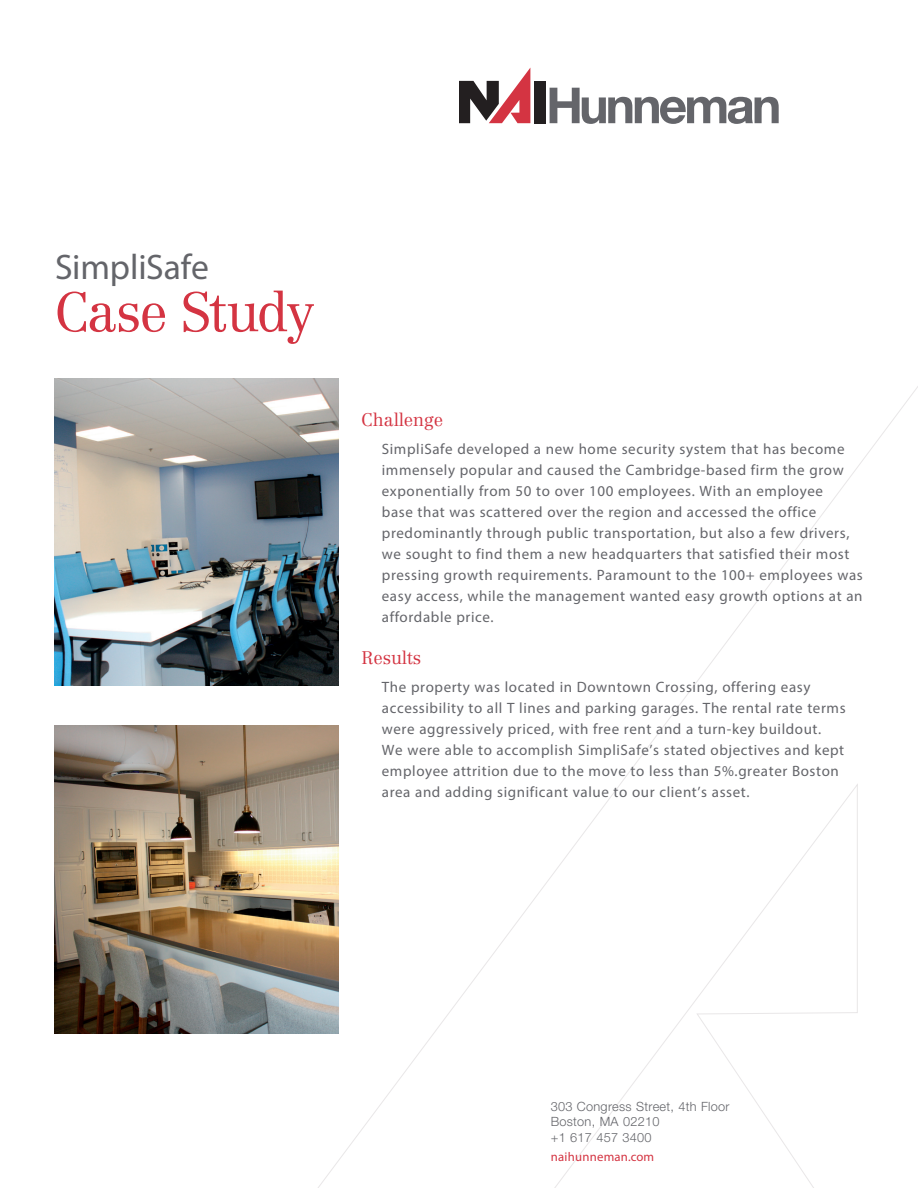
<style>
.page{position:relative;width:918px;height:1188px;background:#fff}
.page>*{position:absolute;margin:0;border:0;box-sizing:border-box;transform-origin:0 0}
.t1{font:300 54.45px "Centennial LT Std";letter-spacing:-.04em;color:#d43442}
.t2{font:35.55px "Myriad Pro";letter-spacing:-.005em;color:#64656a}
.t3{font:300 18px "Centennial LT Std";color:#d43442}
.t4{font:15px/21px "Myriad Pro";letter-spacing:.04em;color:#64656a}
.t5{font:300 12.75px/15.3px "Helvetica Neue LT Std";letter-spacing:.02em;color:#64656a}
.t6{font:12.75px "Myriad Pro";letter-spacing:.02em;color:#d43442}
</style>
<div class="page">
<svg style="left:306px;top:378px;width:612px;height:810px"></svg>
<div style="left:534px;top:81px;width:11px;height:42px;background:#231f20"></div>
<svg style="left:459px;top:68px;width:71px;height:55px"></svg>
<svg style="left:550px;top:88px;width:229px;height:36px"></svg>
<img style="left:54px;top:378px;width:284px;height:308px">
<img style="left:54px;top:726px;width:284px;height:308px">
<h2 class="t2" style="left:55px;top:245px;width:156px">SimpliSafe</h2>
<h1 class="t1" style="left:55px;top:280px;width:261px">Case Study</h1>
<p class="t3" style="left:362px;top:409px;width:83px">Challenge</p>
<p class="t4" style="left:382px;top:438px;width:482px">SimpliSafe developed a new home security system that has become immensely popular and caused the Cambridge-based firm the grow exponentially from 50 to over 100 employees. With an employee<br>base that was scattered over the region and accessed the office predominantly through public transportation, but also a few drivers, we sought to find them a new headquarters that satisfied their most pressing growth requirements. Paramount to the 100+ employees was easy access, while the management wanted easy growth options at an affordable price.</p>
<p class="t3" style="left:362px;top:647px;width:61px">Results</p>
<p class="t4" style="left:382px;top:676px;width:465px">The property was located in Downtown Crossing, offering easy accessibility to all T lines and parking garages. The rental rate terms were aggressively priced, with free rent and a turn-key buildout.<br>We were able to accomplish SimpliSafe’s stated objectives and kept employee attrition due to the move to less than 5%.greater Boston area and adding significant value to our client’s asset.</p>
<p class="t5" style="left:551px;top:1098px;width:180px">303 Congress Street, 4th Floor<br>Boston, MA 02210<br>+1 617 457 3400</p>
<p class="t6" style="left:551px;top:1149px;width:105px">naihunneman.com</p>
</div>
